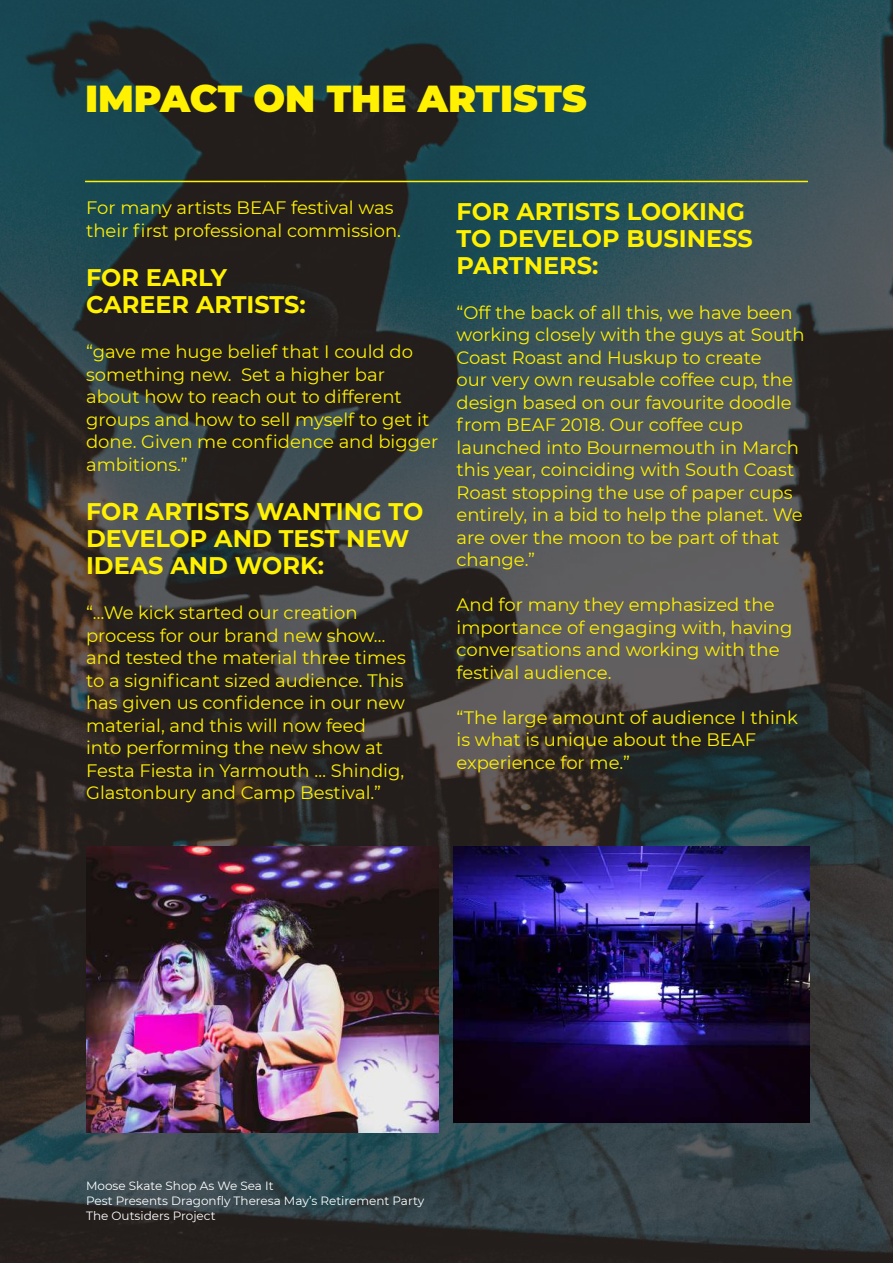
<style>
.page{position:relative;width:893px;height:1263px;background:#fff}
.page>*{position:absolute;margin:0;border:0;box-sizing:border-box;transform-origin:0 0}
.t1{font:900 37.5px "Montserrat";color:#fff101}
.t2{font:700 24px/27px "Montserrat";color:#fff101}
.t3{font:18px/22.5px "Montserrat";color:#fff101}
.t4{font:12px/15px "Montserrat";color:#fff}
</style>
<div class="page">
<img style="left:0;top:0;width:893px;height:1263px">
<hr style="left:85px;top:181px;width:723px;height:1px;background:#fff101">
<img style="left:86px;top:846px;width:353px;height:286px">
<img style="left:454px;top:846px;width:355px;height:277px">
<h1 class="t1" style="left:85px;top:70px;width:503px">IMPACT ON THE ARTISTS</h1>
<p class="t3" style="left:86px;top:196px;width:316px">For many artists BEAF festival was their first professional commission.</p>
<h2 class="t2" style="left:86px;top:263px;width:221px">FOR EARLY<br>CAREER ARTISTS:</h2>
<p class="t3" style="left:86px;top:340px;width:354px">“gave me huge belief that I could do something new. Set a higher bar about how to reach out to different groups and how to sell myself to get it done. Given me confidence and bigger ambitions.”</p>
<h2 class="t2" style="left:86px;top:497px;width:339px">FOR ARTISTS WANTING TO<br>DEVELOP AND TEST NEW<br>IDEAS AND WORK:</h2>
<p class="t3" style="left:86px;top:601px;width:321px">“…We kick started our creation process for our brand new show… and tested the material three times to a significant sized audience. This has given us confidence in our new material, and this will now feed<br>into performing the new show at Festa Fiesta in Yarmouth … Shindig, Glastonbury and Camp Bestival.”</p>
<h2 class="t2" style="left:457px;top:197px;width:298px">FOR ARTISTS LOOKING<br>TO DEVELOP BUSINESS<br>PARTNERS:</h2>
<p class="t3" style="left:457px;top:301px;width:350px">“Off the back of all this, we have been working closely with the guys at South Coast Roast and Huskup to create<br>our very own reusable coffee cup, the design based on our favourite doodle from BEAF 2018. Our coffee cup launched into Bournemouth in March this year, coinciding with South Coast Roast stopping the use of paper cups entirely, in a bid to help the planet. We are over the moon to be part of that change.”</p>
<p class="t3" style="left:457px;top:593px;width:337px">And for many they emphasized the importance of engaging with, having conversations and working with the festival audience.</p>
<p class="t3" style="left:457px;top:706px;width:343px">“The large amount of audience I think is what is unique about the BEAF experience for me.”</p>
<p class="t4" style="left:86px;top:1177px;width:340px">Moose Skate Shop As We Sea It<br>Pest Presents Dragonfly Theresa May’s Retirement Party<br>The Outsiders Project</p>
</div>
